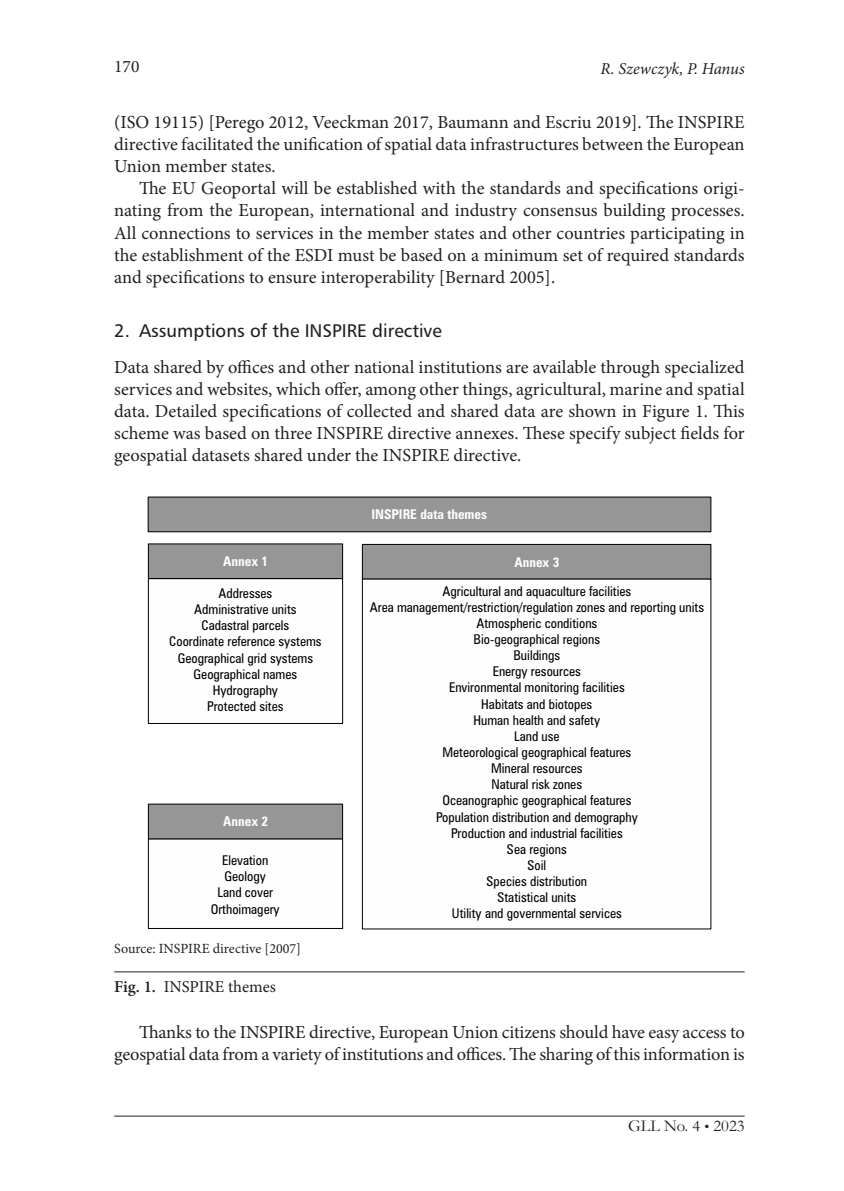
<style>
.page{position:relative;width:844px;height:1191px;background:#fff}
.page>*{position:absolute;margin:0;border:0;box-sizing:border-box;transform-origin:0 0}
.Txt__z_wc__EN{font:18.38px/22.2px "Minion Pro";letter-spacing:-.01em;color:#231f20;text-align:justify}
.Txt__b__wc__EN{font:18.38px/22.2px "Minion Pro";color:#231f20;text-align:justify}
.Tytuł_2_EN{font:17.5px "Humnst 777 PL";color:#231f20}
.Pagina__numer{font:17.5px "Minion Pro";color:#231f20}
.Rysunek__tytuł__EN{font:16.62px "Minion Pro";color:#231f20}
.Pagina__autor{font:italic 16.62px "Minion Pro";color:#231f20}
.Stopka{font:16.62px "Garamond";color:#231f20}
.Rysunek__źródło__E{font:14px "Minion Pro";color:#231f20}
.t1{font:12.25px/16.1px "Zurich Cn PL";color:#000;text-align:center}
.t2{font:700 12.25px "Zurich Cn PL";color:#fefefe}
.s1{font-weight:600}
.s2{font-size:14px}
</style>
<div class="page">
<hr style="left:114px;top:1115px;width:630px;height:1px;background:#231f20">
<hr style="left:114px;top:971px;width:630px;height:1px;background:#231f20">
<div style="left:362px;top:544px;width:348px;height:35px;background:#969696"></div>
<div style="left:362px;top:544px;width:349px;height:35px;border:1px solid #000"></div>
<div style="left:148px;top:544px;width:194px;height:34px;background:#969696"></div>
<div style="left:148px;top:578px;width:195px;height:146px;border:1px solid #000"></div>
<div style="left:148px;top:838px;width:195px;height:91px;border:1px solid #000"></div>
<div style="left:148px;top:804px;width:194px;height:35px;background:#969696"></div>
<div style="left:148px;top:803px;width:195px;height:36px;border:1px solid #000"></div>
<div style="left:148px;top:497px;width:562px;height:35px;background:#969696"></div>
<div style="left:148px;top:496px;width:563px;height:36px;border:1px solid #000"></div>
<p class="Pagina__numer" style="left:114px;top:55px;width:27px">170</p>
<p class="Pagina__autor" style="left:600px;top:58px;width:145px">R. Szewczyk, P. Hanus</p>
<p class="Txt__z_wc__EN" style="left:114px;top:111px;width:632px">(ISO 19115) [Perego 2012, Veeckman 2017, Baumann and Escriu 2019]. The INSPIRE directive facilitated the unification of spatial data infrastructures between the European Union member states.</p>
<p class="Txt__z_wc__EN" style="left:114px;top:177px;width:632px;text-indent:25px">The EU Geoportal will be established with the standards and specifications origi&shy;nating from the European, international and industry consensus building processes.<br>All connections to services in the member states and other countries participating in the establishment of the ESDI must be based on a minimum set of required standards and specifications to ensure interoperability [Bernard 2005].</p>
<p class="Tytuł_2_EN" style="left:114px;top:320px;width:329px">2. Assumptions of the INSPIRE directive</p>
<p class="Txt__b__wc__EN" style="left:114px;top:355px;width:632px">Data shared by offices and other national institutions are available through specialized services and websites, which offer, among other things, agricultural, marine and spatial data. Detailed specifications of collected and shared data are shown in Figure 1. This scheme was based on three INSPIRE directive annexes. These specify subject fields for geospatial datasets shared under the INSPIRE directive.</p>
<p class="t2" style="left:223px;top:553px;width:46px">Annex 1</p>
<p class="t1" style="left:169px;top:585px;width:154px">Addresses<br>Administrative units<br>Cadastral parcels<br>Coordinate reference systems<br>Geographical grid systems<br>Geographical names<br>Hydrography<br>Protected sites</p>
<p class="t2" style="left:223px;top:813px;width:46px">Annex 2</p>
<p class="t1" style="left:211px;top:852px;width:71px">Elevation<br>Geology<br>Land cover<br>Orthoimagery</p>
<p class="Rysunek__źródło__E" style="left:114px;top:939px;width:188px">Source: INSPIRE directive [2007]</p>
<p class="Rysunek__tytuł__EN" style="left:114px;top:975px;width:163px"><span class="s1">Fig. 1.</span> INSPIRE themes</p>
<p class="t2" style="left:371px;top:506px;width:117px">INSPIRE data themes</p>
<p class="t2" style="left:514px;top:553px;width:46px">Annex 3</p>
<p class="t1" style="left:370px;top:582px;width:336px">Agricultural and aquaculture facilities<br>Area management/restriction/regulation zones and reporting units<br>Atmospheric conditions<br>Bio-geographical regions<br>Buildings<br>Energy resources<br>Environmental monitoring facilities<br>Habitats and biotopes<br>Human health and safety<br>Land use<br>Meteorological geographical features<br>Mineral resources<br>Natural risk zones<br>Oceanographic geographical features<br>Population distribution and demography<br>Production and industrial facilities<br>Sea regions<br>Soil<br>Species distribution<br>Statistical units<br>Utility and governmental services</p>
<p class="Txt__z_wc__EN" style="left:114px;top:1021px;width:632px;text-align:right">Thanks to the INSPIRE directive, European Union citizens should have easy access to geospatial data from a variety of institutions and offices. The sharing of this information is</p>
<p class="Stopka" style="left:628px;top:1114px;width:118px">GLL No. 4 <span class="s2">•</span> 2023</p>
</div>
